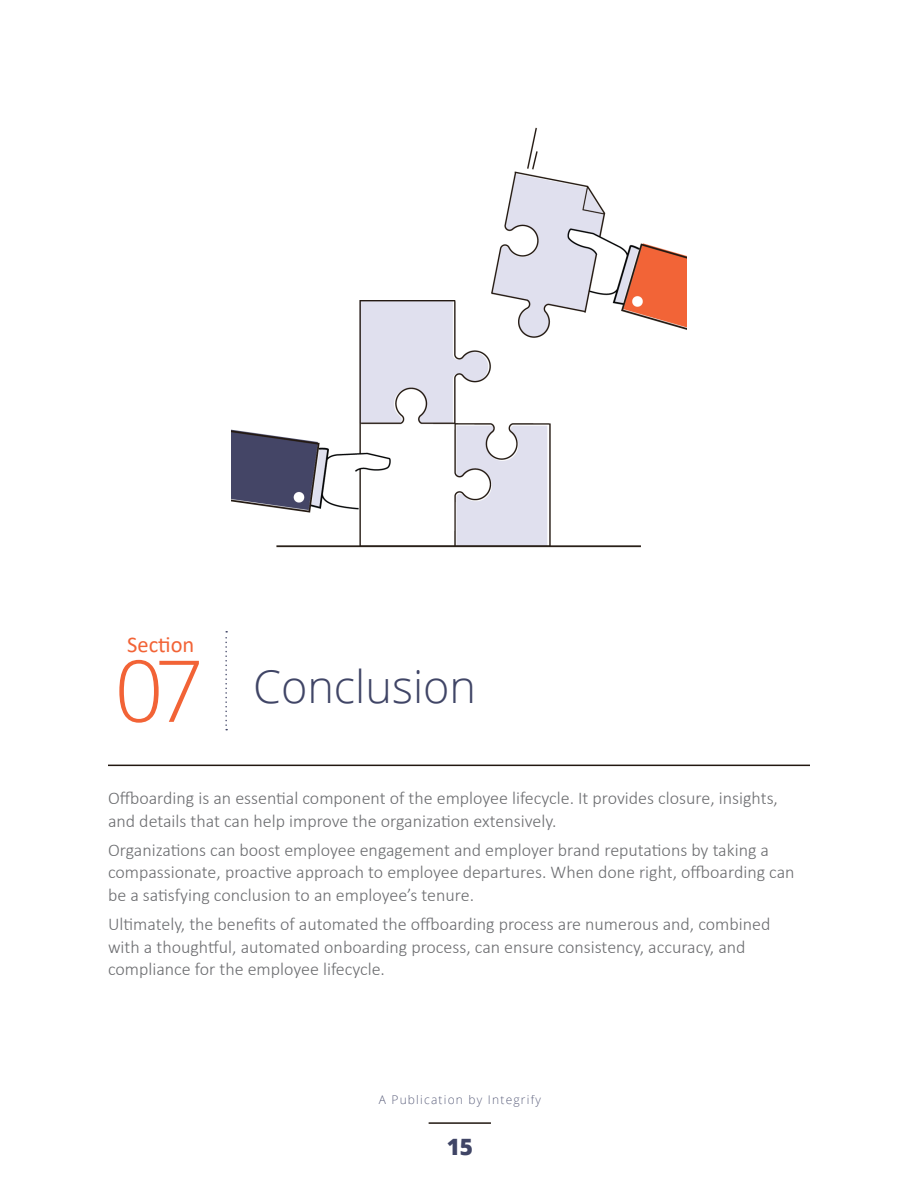
<style>
.page{position:relative;width:918px;height:1188px;background:#fff}
.page>*{position:absolute;margin:0;border:0;box-sizing:border-box;transform-origin:0 0}
.t1{font:300 85.5px "Open Sans";color:#f26336}
.t2{font:300 45px "Open Sans";color:#404566}
.t3{font:22.5px "Calibri";color:#f26336}
.t4{font:800 22.5px "Open Sans";color:#404566}
.t5{font:300 18px/22.5px "Calibri";color:#6c6d70}
.t6{font:300 12px "Open Sans";letter-spacing:.1em;color:#404566}
</style>
<div class="page">
<hr style="left:108px;top:765px;width:702px;height:1px;background:#211710">
<svg style="left:225px;top:631px;width:2px;height:99px"></svg>
<hr style="left:429px;top:1122px;width:62px;height:2px;background:#211710">
<img style="left:232px;top:127px;width:454px;height:421px">
<p class="t3" style="left:127px;top:629px;width:69px">Section</p>
<p class="t1" style="left:115px;top:632px;width:91px">07</p>
<p class="t2" style="left:253px;top:656px;width:225px">Conclusion</p>
<p class="t5" style="left:108px;top:787px;width:671px">Offboarding is an essential component of the employee lifecycle. It provides closure, insights, and details that can help improve the organization extensively.</p>
<p class="t5" style="left:108px;top:838px;width:688px">Organizations can boost employee engagement and employer brand reputations by taking a compassionate, proactive approach to employee departures. When done right, offboarding can be a satisfying conclusion to an employee’s tenure.</p>
<p class="t5" style="left:108px;top:913px;width:664px">Ultimately, the benefits of automated the offboarding process are numerous and, combined with a thoughtful, automated onboarding process, can ensure consistency, accuracy, and compliance for the employee lifecycle.</p>
<p class="t6" style="left:379px;top:1092px;width:164px">A Publication by Integrify</p>
<p class="t4" style="left:447px;top:1129px;width:28px">15</p>
</div>
